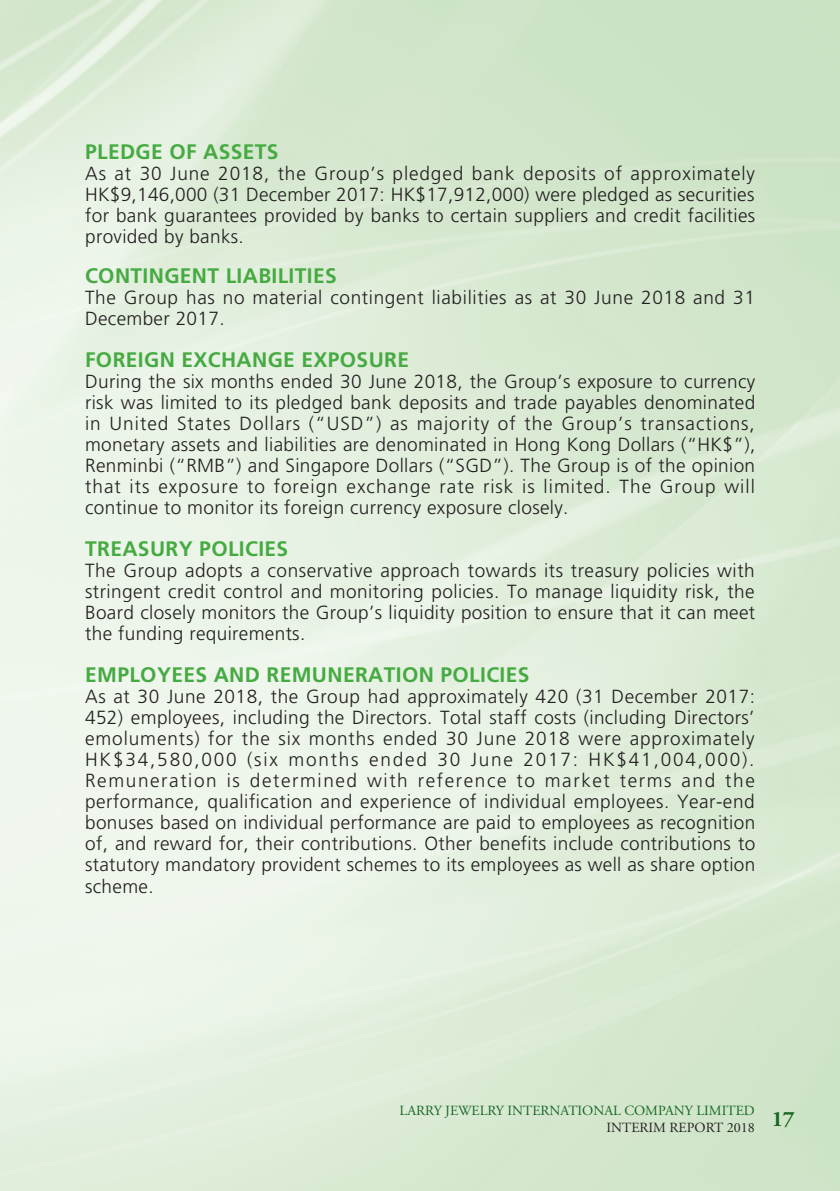
<style>
.page{position:relative;width:840px;height:1191px;background:#fff}
.page>*{position:absolute;margin:0;border:0;box-sizing:border-box;transform-origin:0 0}
._01_H1{font:700 21px "Frutiger LT Std";letter-spacing:.015em;color:#46aa42}
._00_txt{font:300 19px/21px "Frutiger LT Std";letter-spacing:.015em;color:#231f20;text-align:justify}
._00_txt-2{font:300 19px/21px "Frutiger LT Std";letter-spacing:.035em;color:#231f20}
.t1{font:14px/16.8px "Adobe Garamond Pro";color:#166722}
.s1{color:#231f20}
</style>
<div class="page">
<p class="_01_H1" style="left:85px;top:140px;width:195px">PLEDGE OF ASSETS</p>
<p class="_00_txt" style="left:85px;top:163px;width:671px">As at 30 June 2018, the Group’s pledged bank deposits of approximately HK$9,146,000 (31 December 2017: HK$17,912,000) were pledged as securities for bank guarantees provided by banks to certain suppliers and credit facilities provided by banks.</p>
<p class="_01_H1" style="left:85px;top:264px;width:253px">CONTINGENT LIABILITIES</p>
<p class="_00_txt-2" style="left:85px;top:287px;width:671px">The Group has no material contingent liabilities as at 30 June 2018 and 31<br>December 2017.</p>
<p class="_01_H1" style="left:85px;top:348px;width:325px">FOREIGN EXCHANGE EXPOSURE</p>
<p class="_00_txt" style="left:85px;top:371px;width:671px">During the six months ended 30 June 2018, the Group’s exposure to currency risk was limited to its pledged bank deposits and trade payables denominated in United States Dollars (“USD”) as majority of the Group’s transactions, monetary assets and liabilities are denominated in Hong Kong Dollars (“HK$”), Renminbi (“RMB”) and Singapore Dollars (“SGD”). The Group is of the opinion that its exposure to foreign exchange rate risk is limited. The Group will continue to monitor its foreign currency exposure closely.</p>
<p class="_01_H1" style="left:85px;top:537px;width:204px">TREASURY POLICIES</p>
<p class="_00_txt" style="left:85px;top:560px;width:671px">The Group adopts a conservative approach towards its treasury policies with stringent credit control and monitoring policies. To manage liquidity risk, the Board closely monitors the Group’s liquidity position to ensure that it can meet the funding requirements.</p>
<p class="_01_H1" style="left:85px;top:663px;width:445px">EMPLOYEES AND REMUNERATION POLICIES</p>
<p class="_00_txt" style="left:85px;top:686px;width:671px">As at 30 June 2018, the Group had approximately 420 (31 December 2017:<br>452) employees, including the Directors. Total staff costs (including Directors’ emoluments) for the six months ended 30 June 2018 were approximately HK$34,580,000 (six months ended 30 June 2017: HK$41,004,000).<br>Remuneration is determined with reference to market terms and the performance, qualification and experience of individual employees. Year-end bonuses based on individual performance are paid to employees as recognition of, and reward for, their contributions. Other benefits include contributions to statutory mandatory provident schemes to its employees as well as share option scheme.</p>
<p class="t1" style="left:606px;top:1102px;width:190px;text-indent:-207px">LARRY JEWELRY INTERNATIONAL COMPANY LIMITED<br><span class="s1">INTERIM REPORT 2018</span> <sup>17</sup></p>
</div>
